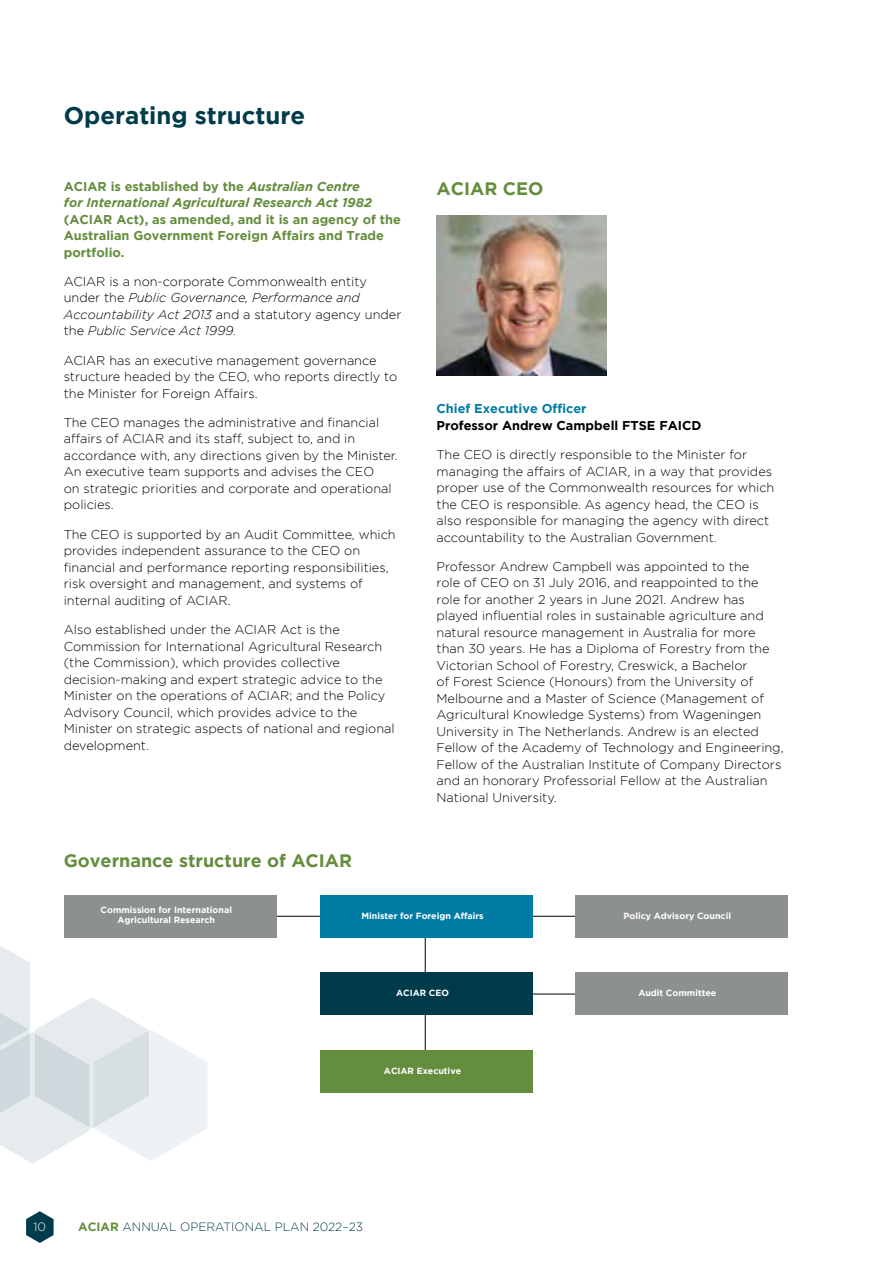
<style>
.page{position:relative;width:893px;height:1263px;background:#fff}
.page>*{position:absolute;margin:0;border:0;box-sizing:border-box;transform-origin:0 0}
.body{font:700 24px "Gotham";color:#003b4c}
.HC{font:700 18px "Gotham";color:#648d3d}
.body-2{font:300 12.75px/16.5px "Gotham";color:#000}
.body-3{font:700 12.75px/16.5px "Gotham";color:#648d3d}
.body-4{font:700 12.75px "Gotham";color:#000}
.HD{font:700 12.75px "Gotham";color:#007ca4}
.t1{font:300 12px "Gotham";color:#003b4c}
.t2{font:300 12px "Gotham";color:#fff}
.body-5{font:700 8.85px/10.4px "Gotham";color:#fff;text-align:center}
.s1{font-style:italic}
.s2{font-weight:700;color:#648d3d}
</style>
<div class="page">
<svg style="left:26px;top:1211px;width:28px;height:32px"></svg>
<img style="left:437px;top:216px;width:170px;height:160px">
<svg style="left:0;top:937px;width:208px;height:227px"></svg>
<hr style="left:425px;top:937px;width:1px;height:134px;background:#000">
<hr style="left:277px;top:916px;width:299px;height:1px;background:#000">
<hr style="left:440px;top:994px;width:151px;height:1px;background:#000">
<div style="left:575px;top:895px;width:213px;height:42px;background:#8d9091"></div>
<div style="left:575px;top:973px;width:213px;height:42px;background:#8d9091"></div>
<div style="left:320px;top:1050px;width:213px;height:42px;background:#648d3d"></div>
<div style="left:320px;top:973px;width:213px;height:42px;background:#003b4c"></div>
<div style="left:320px;top:895px;width:213px;height:42px;background:#007ca4"></div>
<div style="left:64px;top:895px;width:213px;height:42px;background:#8d9091"></div>
<p class="body" style="left:64px;top:101px;width:243px">Operating structure</p>
<p class="body-3" style="left:64px;top:178px;width:339px">ACIAR is established by the <span class="s1">Australian Centre<br>for International Agricultural Research Act 1982 </span>(ACIAR Act), as amended, and it is an agency of the Australian Government Foreign Affairs and Trade portfolio.</p>
<p class="body-2" style="left:64px;top:273px;width:339px">ACIAR is a non-corporate Commonwealth entity under the <span class="s1">Public Governance, Performance and Accountability Act 2013</span> and a statutory agency under the <span class="s1">Public Service Act 1999.</span></p>
<p class="body-2" style="left:64px;top:352px;width:335px">ACIAR has an executive management governance structure headed by the CEO, who reports directly to the Minister for Foreign Affairs.</p>
<p class="body-2" style="left:64px;top:414px;width:335px">The CEO manages the administrative and financial affairs of ACIAR and its staff, subject to, and in accordance with, any directions given by the Minister.<br>An executive team supports and advises the CEO<br>on strategic priorities and corporate and operational policies.</p>
<p class="body-2" style="left:64px;top:526px;width:333px">The CEO is supported by an Audit Committee, which provides independent assurance to the CEO on financial and performance reporting responsibilities, risk oversight and management, and systems of internal auditing of ACIAR.</p>
<p class="body-2" style="left:64px;top:621px;width:332px">Also established under the ACIAR Act is the Commission for International Agricultural Research (the Commission), which provides collective decision-making and expert strategic advice to the Minister on the operations of ACIAR; and the Policy Advisory Council, which provides advice to the Minister on strategic aspects of national and regional development.</p>
<p class="HC" style="left:437px;top:178px;width:108px">ACIAR CEO</p>
<p class="HD" style="left:437px;top:401px;width:152px">Chief Executive Officer</p>
<p class="body-4" style="left:437px;top:418px;width:266px">Professor Andrew Campbell FTSE FAICD</p>
<p class="body-2" style="left:437px;top:446px;width:339px">The CEO is directly responsible to the Minister for managing the affairs of ACIAR, in a way that provides proper use of the Commonwealth resources for which the CEO is responsible. As agency head, the CEO is also responsible for managing the agency with direct accountability to the Australian Government.</p>
<p class="body-2" style="left:437px;top:558px;width:349px">Professor Andrew Campbell was appointed to the<br>role of CEO on 31 July 2016, and reappointed to the role for another 2 years in June 2021. Andrew has played influential roles in sustainable agriculture and natural resource management in Australia for more than 30 years. He has a Diploma of Forestry from the Victorian School of Forestry, Creswick, a Bachelor<br>of Forest Science (Honours) from the University of Melbourne and a Master of Science (Management of Agricultural Knowledge Systems) from Wageningen University in The Netherlands. Andrew is an elected Fellow of the Academy of Technology and Engineering, Fellow of the Australian Institute of Company Directors and an honorary Professorial Fellow at the Australian National University.</p>
<p class="HC" style="left:64px;top:850px;width:290px">Governance structure of ACIAR</p>
<p class="body-5" style="left:101px;top:904px;width:133px">Commission for International<br>Agricultural Research</p>
<p class="body-5" style="left:361px;top:910px;width:124px">Minister for Foreign Affairs</p>
<p class="body-5" style="left:396px;top:987px;width:54px">ACIAR CEO</p>
<p class="body-5" style="left:384px;top:1065px;width:79px">ACIAR Executive</p>
<p class="t2" style="left:34px;top:1220px;width:14px">10</p>
<p class="t1" style="left:78px;top:1220px;width:286px"><span class="s2">ACIAR</span> ANNUAL OPERATIONAL PLAN 2022–23</p>
<p class="body-5" style="left:624px;top:910px;width:109px">Policy Advisory Council</p>
<p class="body-5" style="left:638px;top:988px;width:80px">Audit Committee</p>
</div>
